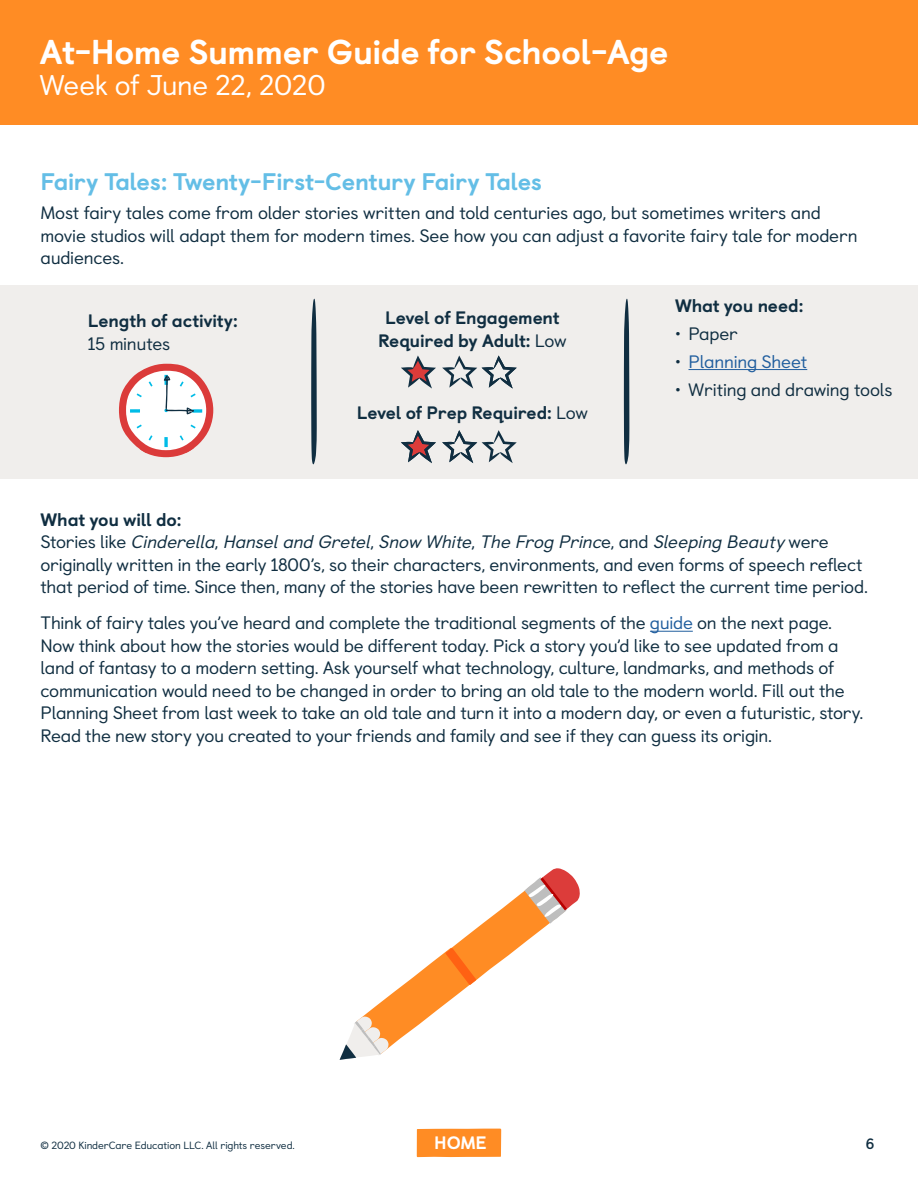
<style>
.page{position:relative;width:918px;height:1188px;background:#fff}
.page>*{position:absolute;margin:0;border:0;box-sizing:border-box;transform-origin:0 0}
.t1{font:800 34.5px "Castledown";letter-spacing:-.015em;color:#fff}
.t2{font:28.5px "Castledown";letter-spacing:-.02em;color:#fff}
.t3{font:800 24px "Castledown";letter-spacing:-.015em;color:#64bee6}
.t4{font:18px/22.5px "Castledown";letter-spacing:-.015em;color:#102e41}
.t5{font:800 18px/22.5px "Castledown";letter-spacing:-.01em;color:#102e41;text-align:center}
.t6{font:18px "Castledown";letter-spacing:-.015em;color:#215e9e}
.t7{font:800 18px "Castledown";color:#fff}
.t8{font:700 15px "Castledown";color:#102e41}
.t9{font:10.5px "Castledown";letter-spacing:-.01em;color:#102e41}
.s1{font-weight:400}
.s2{color:#102e41}
.s3{font-weight:800}
.s4{font-style:italic}
.s5{color:#215e9e}
</style>
<div class="page">
<div style="left:417px;top:1129px;width:84px;height:28px;background:#ff8c24"></div>
<div style="left:0;top:0;width:918px;height:125px;background:#ff8c24"></div>
<div style="left:1px;top:285px;width:917px;height:193px;background:#f0eeec"></div>
<hr style="left:650px;top:631px;width:43px;height:1px;background:#215e9e">
<hr style="left:689px;top:369px;width:118px;height:1px;background:#215e9e">
<svg style="left:311px;top:298px;width:6px;height:167px"></svg>
<svg style="left:624px;top:298px;width:5px;height:167px"></svg>
<svg style="left:401px;top:355px;width:35px;height:34px"></svg>
<svg style="left:401px;top:430px;width:35px;height:33px"></svg>
<svg style="left:442px;top:355px;width:75px;height:34px"></svg>
<svg style="left:442px;top:430px;width:75px;height:33px"></svg>
<svg style="left:119px;top:364px;width:94px;height:93px"></svg>
<svg style="left:340px;top:868px;width:240px;height:192px"></svg>
<h1 class="t1" style="left:40px;top:24px;width:630px">At-Home Summer Guide for School-Age</h1>
<h2 class="t2" style="left:40px;top:63px;width:287px">Week of June 22, 2020</h2>
<h3 class="t3" style="left:40px;top:162px;width:503px">Fairy Tales: Twenty-First-Century Fairy Tales</h3>
<p class="t4" style="left:40px;top:200px;width:819px">Most fairy tales come from older stories written and told centuries ago, but sometimes writers and movie studios will adapt them for modern times. See how you can adjust a favorite fairy tale for modern audiences.</p>
<p class="t5" style="left:88px;top:308px;width:152px">Length of activity:</p>
<p class="t4" style="left:88px;top:330px;width:84px">15 minutes</p>
<p class="t5" style="left:378px;top:305px;width:190px">Level of Engagement<br>Required by Adult: <span class="s1">Low</span></p>
<p class="t5" style="left:357px;top:400px;width:233px">Level of Prep Required: <span class="s1">Low</span></p>
<p class="t5" style="left:675px;top:293px;width:130px">What you need:</p>
<p class="t4" style="left:675px;top:321px;width:64px">• Paper</p>
<p class="t6" style="left:675px;top:347px;width:134px"><span class="s2">•</span> Planning Sheet</p>
<p class="t4" style="left:675px;top:376px;width:219px">• Writing and drawing tools</p>
<p class="t4" style="left:40px;top:507px;width:829px"><span class="s3">What you will do:<br></span>S t o r i e s l i k e <span class="s4">Cinderella</span>, <span class="s4">Hanseland Gretel</span>, <span class="s4">Snow White</span>, <span class="s4">The Frog Princ</span>e , a n d <span class="s4">Sleeping Beauty</span>w e r e originally written in the early 1800’s, so their characters, environments, and even forms of speech reflect that period of time. Since then, many of the stories have been rewritten to reflect the current time period.</p>
<p class="t4" style="left:41px;top:610px;width:824px">Think of fairy tales you’ve heard and complete the traditional segments of the <span class="s5">guide</span> on the next page.<br>Now think about how the stories would be different today. Pick a story you’d like to see updated from a land of fantasy to a modern setting. Ask yourself what technology, culture, landmarks, and methods of communication would need to be changed in order to bring an old tale to the modern world. Fill out the Planning Sheet from last week to take an old tale and turn it into a modern day, or even a futuristic, story.<br>Read the new story you created to your friends and family and see if they can guess its origin.</p>
<p class="t9" style="left:40px;top:1137px;width:256px">© 2020 KinderCare Education LLC. All rights reserved.</p>
<p class="t7" style="left:434px;top:1128px;width:54px">HOME</p>
<p class="t8" style="left:866px;top:1132px;width:10px">6</p>
</div>
